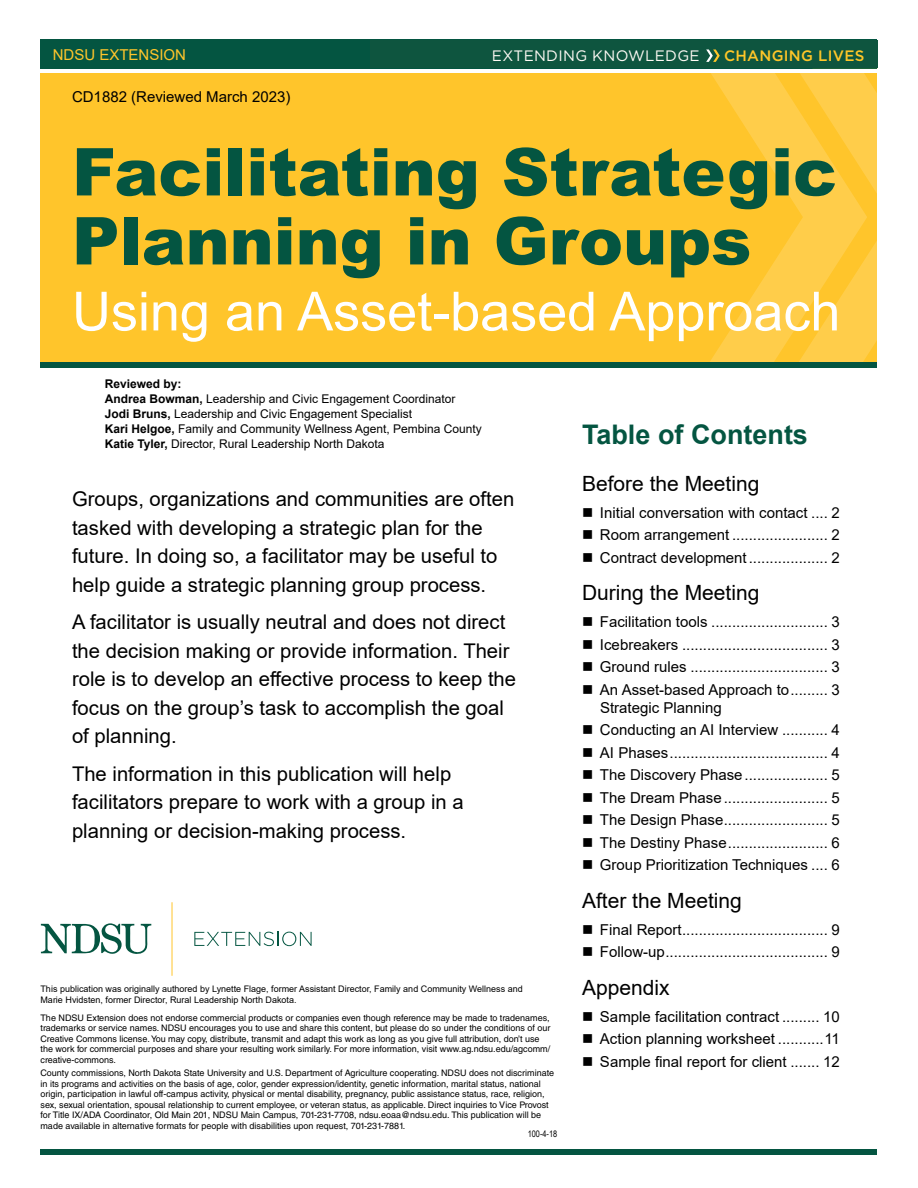
<style>
.page{position:relative;width:918px;height:1188px;background:#fff}
.page>*{position:absolute;margin:0;border:0;box-sizing:border-box;transform-origin:0 0}
.heading{font:900 66px/69px "Arial";color:#045541}
.heading-2{font:54px "Arial";color:#fff}
.heading-3{font:700 27px "Arial";color:#045541}
.subhead{font:21px "Arial";color:#000}
.body{font:20.25px/28.5px "Arial";color:#000}
.t1{font:15.15px "Gotham";letter-spacing:.02em;color:#fffbf5}
.t2{font:500 15.15px "Gotham";letter-spacing:.02em;color:#ffc628}
.table_of_contents{font:15px/18px "Arial";color:#000}
.body-2{font:15px "Arial";color:#000}
.t3{font:15px "Arial";color:#ffc52b}
.source{font:12px/15px "Arial";color:#000}
.t4{font:9px/10.5px "Helvetica LT Std";color:#000}
.source-2{font:9px/10.5px "Arial";color:#000}
.body-3{font:9px "Arial Narrow";color:#000}
.s1{font-weight:700}
</style>
<div class="page">
<div style="left:40px;top:74px;width:838px;height:291px;background:#ffc52b"></div>
<svg style="left:707px;top:68px;width:71px;height:295px"></svg>
<div style="left:40px;top:363px;width:838px;height:5px;background:#045541"></div>
<div style="left:40px;top:39px;width:838px;height:29px;background:#045541"></div>
<svg style="left:778px;top:68px;width:100px;height:299px"></svg>
<div style="left:370px;top:40px;width:508px;height:28px;background:#0e553f"></div>
<svg style="left:706px;top:49px;width:14px;height:13px"></svg>
<div style="left:40px;top:1149px;width:838px;height:5px;background:#045541"></div>
<svg style="left:41px;top:923px;width:110px;height:31px"></svg>
<hr style="left:172px;top:902px;width:1px;height:74px;background:#ffc52b">
<svg style="left:194px;top:932px;width:118px;height:14px"></svg>
<p class="t3" style="left:53px;top:45px;width:135px">NDSU EXTENSION</p>
<h3 class="t1" style="left:492px;top:46px;width:209px">EXTENDING KNOWLEDGE</h3>
<h3 class="t2" style="left:724px;top:46px;width:142px">CHANGING LIVES</h3>
<p class="body-2" style="left:72px;top:86px;width:220px">CD1882 (Reviewed March 2023)</p>
<p class="heading" style="left:72px;top:135px;width:767px">Facilitating Strategic<br>Planning in Groups</p>
<p class="heading-2" style="left:72px;top:274px;width:770px">Using an Asset-based Approach</p>
<p class="source" style="left:105px;top:376px;width:352px"><span class="s1">Reviewed by:<br>Andrea Bowman,</span> Leadership and Civic Engagement Coordinator</p>
<p class="source" style="left:105px;top:406px;width:309px"><span class="s1">Jodi Bruns,</span> Leadership and Civic Engagement Specialist</p>
<p class="source" style="left:105px;top:421px;width:379px"><span class="s1">Kari Helgoe,</span> Family and Community Wellness Agent, Pembina County<br><span class="s1">Katie Tyler,</span> Director, Rural Leadership North Dakota</p>
<p class="body" style="left:72px;top:485px;width:444px">Groups, organizations and communities are often tasked with developing a strategic plan for the future. In doing so, a facilitator may be useful to help guide a strategic planning group process.</p>
<p class="body" style="left:72px;top:608px;width:446px">A facilitator is usually neutral and does not direct the decision making or provide information. Their role is to develop an effective process to keep the focus on the group’s task to accomplish the goal of planning.</p>
<p class="body" style="left:72px;top:759px;width:393px">The information in this publication will help facilitators prepare to work with a group in a planning or decision-making process.</p>
<p class="source-2" style="left:40px;top:984px;width:484px">This publication was originally authored by Lynette Flage, former Assistant Director, Family and Community Wellness and<br>Marie Hvidsten, former Director, Rural Leadership North Dakota.</p>
<p class="t4" style="left:40px;top:1012px;width:511px">The NDSU Extension does not endorse commercial products or companies even though reference may be made to tradenames, trademarks or service names. NDSU encourages you to use and share this content, but please do so under the conditions of our Creative Commons license. You may copy, distribute, transmit and adapt this work as long as you give full attribution, don’t use the work for commercial purposes and share your resulting work similarly. For more information, visit www.ag.ndsu.edu/agcomm/ creative-commons.</p>
<p class="t4" style="left:40px;top:1068px;width:515px">County commissions, North Dakota State University and U.S. Department of Agriculture cooperating. NDSU does not discriminate in its programs and activities on the basis of age, color, gender expression/identity, genetic information, marital status, national origin, participation in lawful off-campus activity, physical or mental disability, pregnancy, public assistance status, race, religion, sex, sexual orientation, spousal relationship to current employee, or veteran status, as applicable. Direct inquiries to Vice Provost for Title IX/ADA Coordinator, Old Main 201, NDSU Main Campus, 701-231-7708, ndsu.eoaa@ndsu.edu. This publication will be made available in alternative formats for people with disabilities upon request, 701-231-7881.</p>
<p class="body-3" style="left:528px;top:1127px;width:31px">100-4-18</p>
<p class="heading-3" style="left:582px;top:416px;width:228px">Table of Contents</p>
<p class="subhead" style="left:582px;top:469px;width:179px">Before the Meeting</p>
<p class="table_of_contents" style="left:582px;top:504px;width:259px">■ Initial conversation with contact .... 2</p>
<p class="table_of_contents" style="left:582px;top:526px;width:259px">■ Room arrangement ....................... 2</p>
<p class="table_of_contents" style="left:582px;top:549px;width:259px">■ Contract development................... 2</p>
<p class="subhead" style="left:582px;top:579px;width:179px">During the Meeting</p>
<p class="table_of_contents" style="left:582px;top:613px;width:259px">■ Facilitation tools ............................ 3</p>
<p class="table_of_contents" style="left:582px;top:636px;width:259px">■ Icebreakers ................................... 3</p>
<p class="table_of_contents" style="left:582px;top:658px;width:259px">■ Ground rules ................................. 3</p>
<p class="table_of_contents" style="left:600px;top:681px;width:241px;text-indent:-18px">■ An Asset-based Approach to......... 3<br>Strategic Planning</p>
<p class="table_of_contents" style="left:582px;top:721px;width:259px">■ Conducting an AI Interview ........... 4</p>
<p class="table_of_contents" style="left:582px;top:744px;width:259px">■ AI Phases...................................... 4</p>
<p class="table_of_contents" style="left:582px;top:766px;width:259px">■ The Discovery Phase.................... 5</p>
<p class="table_of_contents" style="left:582px;top:789px;width:259px">■ The Dream Phase......................... 5</p>
<p class="table_of_contents" style="left:582px;top:811px;width:259px">■ The Design Phase......................... 5</p>
<p class="table_of_contents" style="left:582px;top:834px;width:259px">■ The Destiny Phase........................ 6</p>
<p class="table_of_contents" style="left:582px;top:856px;width:259px">■ Group Prioritization Techniques .... 6</p>
<p class="subhead" style="left:582px;top:886px;width:161px">After the Meeting</p>
<p class="table_of_contents" style="left:582px;top:921px;width:259px">■ Final Report................................... 9</p>
<p class="table_of_contents" style="left:582px;top:943px;width:259px">■ Follow-up....................................... 9</p>
<p class="subhead" style="left:582px;top:973px;width:89px">Appendix</p>
<p class="table_of_contents" style="left:582px;top:1008px;width:259px">■ Sample facilitation contract ......... 10</p>
<p class="table_of_contents" style="left:582px;top:1030px;width:259px">■ Action planning worksheet ...........11</p>
<p class="table_of_contents" style="left:582px;top:1053px;width:259px">■ Sample final report for client ....... 12</p>
</div>
